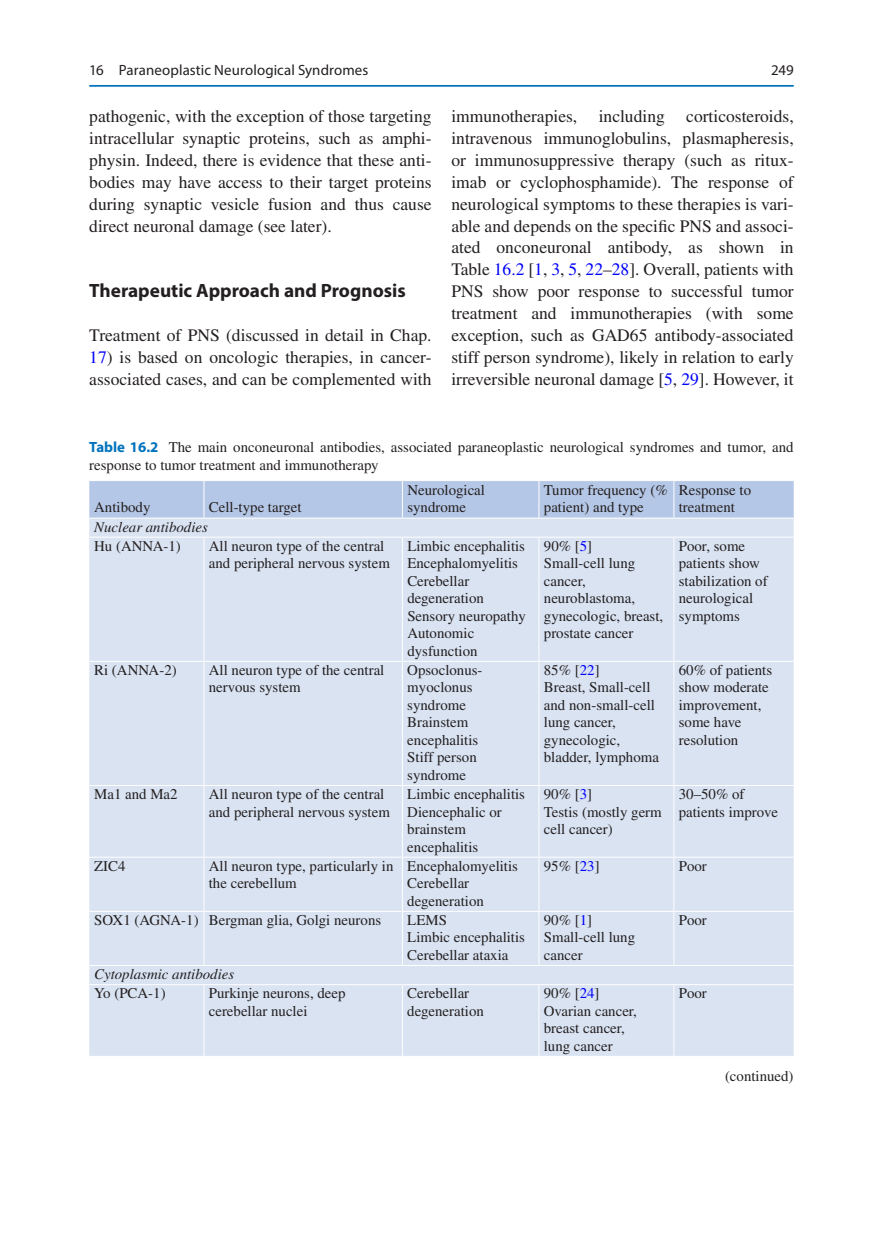
<style>
.page{position:relative;width:883px;height:1260px;background:#fff}
.page>*{position:absolute;margin:0;border:0;box-sizing:border-box;transform-origin:0 0}
.t1{font:700 19.25px "Myriad Pro";color:#231f20}
.t2{font:17.5px/21.9px "Times LT Std";color:#231f20;text-align:justify}
.t3{font:14.88px/17.5px "Times LT Std";color:#231f20}
.t4{font:italic 14.88px "Times LT Std";color:#231f20}
.t5{font:14.88px "Myriad Pro Regular 3";letter-spacing:.005em;color:#231f20}
.t6{font:14.88px "Myriad Pro";color:#231f20}
.s1{color:#0000fa}
.s2{font-family:"Myriad Pro";font-weight:700;color:#0073bc}
</style>
<div class="page">
<div style="left:89px;top:481px;width:705px;height:37px;background:#b5c7e6"></div>
<div style="left:89px;top:519px;width:705px;height:537px;background:#d9e3f2"></div>
<hr style="left:204px;top:481px;width:1px;height:37px;background:#fff">
<hr style="left:402px;top:481px;width:1px;height:37px;background:#fff">
<hr style="left:539px;top:481px;width:1px;height:37px;background:#fff">
<hr style="left:673px;top:481px;width:1px;height:37px;background:#fff">
<hr style="left:89px;top:537px;width:115px;height:1px;background:#fff">
<hr style="left:204px;top:537px;width:198px;height:1px;background:#fff">
<hr style="left:204px;top:538px;width:1px;height:123px;background:#fff">
<hr style="left:402px;top:537px;width:137px;height:1px;background:#fff">
<hr style="left:402px;top:538px;width:1px;height:123px;background:#fff">
<hr style="left:539px;top:537px;width:135px;height:1px;background:#fff">
<hr style="left:539px;top:538px;width:1px;height:123px;background:#fff">
<hr style="left:674px;top:537px;width:120px;height:1px;background:#fff">
<hr style="left:673px;top:538px;width:1px;height:123px;background:#fff">
<hr style="left:89px;top:661px;width:115px;height:1px;background:#fff">
<hr style="left:204px;top:661px;width:198px;height:1px;background:#fff">
<hr style="left:204px;top:662px;width:1px;height:123px;background:#fff">
<hr style="left:402px;top:661px;width:137px;height:1px;background:#fff">
<hr style="left:402px;top:662px;width:1px;height:123px;background:#fff">
<hr style="left:539px;top:661px;width:135px;height:1px;background:#fff">
<hr style="left:539px;top:662px;width:1px;height:123px;background:#fff">
<hr style="left:674px;top:661px;width:120px;height:1px;background:#fff">
<hr style="left:673px;top:662px;width:1px;height:123px;background:#fff">
<hr style="left:89px;top:785px;width:115px;height:1px;background:#fff">
<hr style="left:204px;top:785px;width:198px;height:1px;background:#fff">
<hr style="left:204px;top:786px;width:1px;height:71px;background:#fff">
<hr style="left:402px;top:785px;width:137px;height:1px;background:#fff">
<hr style="left:402px;top:786px;width:1px;height:71px;background:#fff">
<hr style="left:539px;top:785px;width:135px;height:1px;background:#fff">
<hr style="left:539px;top:786px;width:1px;height:71px;background:#fff">
<hr style="left:674px;top:785px;width:120px;height:1px;background:#fff">
<hr style="left:673px;top:786px;width:1px;height:71px;background:#fff">
<hr style="left:89px;top:857px;width:115px;height:1px;background:#fff">
<hr style="left:204px;top:857px;width:198px;height:1px;background:#fff">
<hr style="left:204px;top:858px;width:1px;height:53px;background:#fff">
<hr style="left:402px;top:857px;width:137px;height:1px;background:#fff">
<hr style="left:402px;top:858px;width:1px;height:53px;background:#fff">
<hr style="left:539px;top:857px;width:135px;height:1px;background:#fff">
<hr style="left:539px;top:858px;width:1px;height:53px;background:#fff">
<hr style="left:674px;top:857px;width:120px;height:1px;background:#fff">
<hr style="left:673px;top:858px;width:1px;height:53px;background:#fff">
<hr style="left:89px;top:911px;width:115px;height:1px;background:#fff">
<hr style="left:204px;top:911px;width:198px;height:1px;background:#fff">
<hr style="left:204px;top:912px;width:1px;height:53px;background:#fff">
<hr style="left:204px;top:965px;width:198px;height:1px;background:#fff">
<hr style="left:402px;top:911px;width:137px;height:1px;background:#fff">
<hr style="left:402px;top:912px;width:1px;height:53px;background:#fff">
<hr style="left:402px;top:965px;width:137px;height:1px;background:#fff">
<hr style="left:539px;top:911px;width:135px;height:1px;background:#fff">
<hr style="left:539px;top:912px;width:1px;height:53px;background:#fff">
<hr style="left:539px;top:965px;width:135px;height:1px;background:#fff">
<hr style="left:674px;top:911px;width:120px;height:1px;background:#fff">
<hr style="left:673px;top:912px;width:1px;height:53px;background:#fff">
<hr style="left:674px;top:965px;width:120px;height:1px;background:#fff">
<hr style="left:89px;top:965px;width:115px;height:1px;background:#fff">
<hr style="left:89px;top:984px;width:115px;height:1px;background:#fff">
<hr style="left:204px;top:984px;width:198px;height:1px;background:#fff">
<hr style="left:204px;top:985px;width:1px;height:71px;background:#fff">
<hr style="left:402px;top:984px;width:137px;height:1px;background:#fff">
<hr style="left:402px;top:985px;width:1px;height:71px;background:#fff">
<hr style="left:539px;top:984px;width:135px;height:1px;background:#fff">
<hr style="left:539px;top:985px;width:1px;height:71px;background:#fff">
<hr style="left:674px;top:984px;width:120px;height:1px;background:#fff">
<hr style="left:673px;top:985px;width:1px;height:71px;background:#fff">
<hr style="left:89px;top:85px;width:705px;height:2px;background:#0073bc">
<p class="t5" style="left:89px;top:61px;width:281px">16 Paraneoplastic Neurological Syndromes</p>
<p class="t2" style="left:89px;top:105px;width:344px">pathogenic, with the exception of those targeting intracellular synaptic proteins, such as amphi&shy;physin. Indeed, there is evidence that these anti&shy;bodies may have access to their target proteins during synaptic vesicle fusion and thus cause direct neuronal damage (see later).</p>
<p class="t1" style="left:89px;top:278px;width:318px">Therapeutic Approach and Prognosis</p>
<p class="t2" style="left:89px;top:324px;width:344px">Treatment of PNS (discussed in detail in Chap.</p>
<p class="t2" style="left:89px;top:346px;width:344px"><span class="s1">17</span>) is based on oncologic therapies, in cancer&shy;associated cases, and can be complemented with</p>
<p class="t6" style="left:771px;top:61px;width:24px">249</p>
<p class="t2" style="left:451px;top:105px;width:344px">immunotherapies, including corticosteroids, intravenous immunoglobulins, plasmapheresis, or immunosuppressive therapy (such as ritux&shy;imab or cyclophosphamide). The response of neurological symptoms to these therapies is vari&shy;able and depends on the specific PNS and associ&shy;ated onconeuronal antibody, as shown in Table <span class="s1">16.2</span> [<span class="s1">1</span>, <span class="s1">3</span>, <span class="s1">5</span>, <span class="s1">22</span>–<span class="s1">28</span>]. Overall, patients with PNS show poor response to successful tumor treatment and immunotherapies (with some exception, such as GAD65 antibody-associated stiff person syndrome), likely in relation to early irreversible neuronal damage [<span class="s1">5</span>, <span class="s1">29</span>]. However, it</p>
<p class="t3" style="left:89px;top:438px;width:706px"><span class="s2">Table 16.2</span> The main onconeuronal antibodies, associated paraneoplastic neurological syndromes and tumor, and response to tumor treatment and immunotherapy</p>
<p class="t3" style="left:94px;top:498px;width:58px">Antibody</p>
<p class="t3" style="left:209px;top:498px;width:94px">Cell-type target</p>
<p class="t3" style="left:407px;top:481px;width:79px">Neurological syndrome</p>
<p class="t3" style="left:544px;top:481px;width:125px">Tumor frequency (% patient) and type</p>
<p class="t3" style="left:679px;top:481px;width:74px">Response to treatment</p>
<p class="t4" style="left:94px;top:519px;width:115px">Nuclear antibodies</p>
<p class="t3" style="left:94px;top:537px;width:88px">Hu (ANNA-1)</p>
<p class="t3" style="left:209px;top:537px;width:183px">All neuron type of the central and peripheral nervous system</p>
<p class="t3" style="left:407px;top:537px;width:120px">Limbic encephalitis<br>Encephalomyelitis<br>Cerebellar degeneration<br>Sensory neuropathy<br>Autonomic dysfunction</p>
<p class="t3" style="left:544px;top:537px;width:121px">90% [<span class="s1">5</span>]<br>Small-cell lung cancer, neuroblastoma, gynecologic, breast, prostate cancer</p>
<p class="t3" style="left:679px;top:537px;width:90px">Poor, some patients show stabilization of neurological symptoms</p>
<p class="t3" style="left:94px;top:661px;width:84px">Ri (ANNA-2)</p>
<p class="t3" style="left:209px;top:661px;width:177px">All neuron type of the central nervous system</p>
<p class="t3" style="left:407px;top:661px;width:77px">Opsoclonus&shy;myoclonus syndrome<br>Brainstem encephalitis<br>Stiff person syndrome</p>
<p class="t3" style="left:544px;top:661px;width:117px">85% [<span class="s1">22</span>]<br>Breast, Small-cell and non-small-cell lung cancer, gynecologic, bladder, lymphoma</p>
<p class="t3" style="left:679px;top:661px;width:95px">60% of patients show moderate improvement, some have resolution</p>
<p class="t3" style="left:94px;top:785px;width:85px">Ma1 and Ma2</p>
<p class="t3" style="left:209px;top:785px;width:183px">All neuron type of the central and peripheral nervous system</p>
<p class="t3" style="left:407px;top:785px;width:119px">Limbic encephalitis<br>Diencephalic or brainstem encephalitis</p>
<p class="t3" style="left:544px;top:785px;width:119px">90% [<span class="s1">3</span>]<br>Testis (mostly germ cell cancer)</p>
<p class="t3" style="left:679px;top:785px;width:101px">30–50% of patients improve</p>
<p class="t3" style="left:94px;top:857px;width:33px">ZIC4</p>
<p class="t3" style="left:209px;top:857px;width:186px">All neuron type, particularly in the cerebellum</p>
<p class="t3" style="left:407px;top:857px;width:112px">Encephalomyelitis<br>Cerebellar degeneration</p>
<p class="t3" style="left:544px;top:857px;width:57px">95% [<span class="s1">23</span>]</p>
<p class="t3" style="left:679px;top:857px;width:30px">Poor</p>
<p class="t3" style="left:94px;top:911px;width:289px">SOX1 (AGNA-1) Bergman glia, Golgi neurons</p>
<p class="t3" style="left:407px;top:911px;width:119px">LEMS<br>Limbic encephalitis<br>Cerebellar ataxia</p>
<p class="t3" style="left:544px;top:911px;width:93px">90% [<span class="s1">1</span>]<br>Small-cell lung cancer</p>
<p class="t3" style="left:679px;top:911px;width:30px">Poor</p>
<p class="t4" style="left:94px;top:966px;width:142px">Cytoplasmic antibodies</p>
<p class="t3" style="left:94px;top:984px;width:73px">Yo (PCA-1)</p>
<p class="t3" style="left:209px;top:984px;width:138px">Purkinje neurons, deep cerebellar nuclei</p>
<p class="t3" style="left:407px;top:984px;width:78px">Cerebellar degeneration</p>
<p class="t3" style="left:544px;top:984px;width:95px">90% [<span class="s1">24</span>]<br>Ovarian cancer, breast cancer, lung cancer</p>
<p class="t3" style="left:679px;top:984px;width:30px">Poor</p>
<p class="t3" style="left:725px;top:1068px;width:70px">(continued)</p>
</div>
